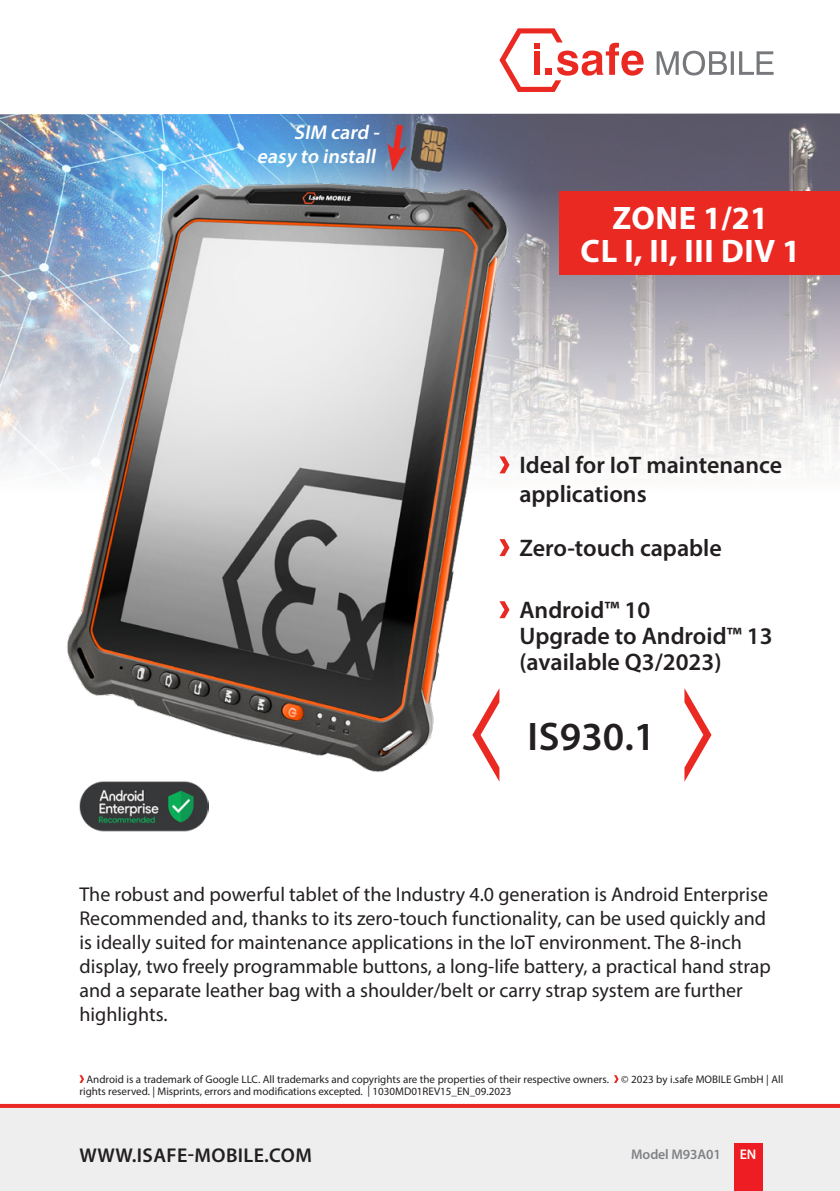
<style>
.page{position:relative;width:840px;height:1191px;background:#fff}
.page>*{position:absolute;margin:0;border:0;box-sizing:border-box;transform-origin:0 0}
.t1{font:600 40px "Myriad Pro";letter-spacing:.005em;color:#231f20}
.t2{font:700 32.6px "Myriad Pro";letter-spacing:.02em;color:#fff}
.t3{font:600 24px/28.8px "Myriad Pro";color:#231f20}
.t4{font:20px/24px "Myriad Pro";color:#231f20}
.t5{font:italic 600 20px "Myriad Pro";color:#fff}
.t6{font:600 20px "Myriad Pro";letter-spacing:.02em;color:#231f20}
.t7{font:600 14px "Myriad Pro";letter-spacing:-.01em;color:#808285}
.t8{font:600 14px "Myriad Pro";color:#fff}
.CB_AF_Footer-Datasheet{font:11px/12px "Myriad Pro";color:#231f20}
</style>
<div class="page">
<div style="left:0;top:1106px;width:839px;height:85px;background:#eeeeef"></div>
<svg style="left:0;top:1104px;width:839px;height:4px;background:#ea2c25"></svg>
<div style="left:733px;top:1143px;width:29px;height:48px;background:#ee1d23"></div>
<img style="left:0;top:113px;width:839px;height:360px">
<div style="left:559px;top:191px;width:280px;height:84px;background:#ea2922"></div>
<svg style="left:684px;top:688px;width:27px;height:93px"></svg>
<svg style="left:656px;top:51px;width:117px;height:24px"></svg>
<svg style="left:499px;top:28px;width:144px;height:64px"></svg>
<div style="left:20px;top:134px;width:534px;height:683px;background:#fff;opacity:.75"></div>
<img style="left:62px;top:169px;width:456px;height:622px">
<img style="left:399px;top:118px;width:59px;height:60px">
<svg style="left:387px;top:118px;width:20px;height:53px"></svg>
<img style="left:79px;top:777px;width:129px;height:55px">
<svg style="left:499px;top:456px;width:10px;height:17px"></svg>
<svg style="left:499px;top:539px;width:10px;height:17px"></svg>
<svg style="left:79px;top:1075px;width:5px;height:8px"></svg>
<svg style="left:614px;top:1075px;width:4px;height:8px"></svg>
<svg style="left:499px;top:601px;width:10px;height:17px"></svg>
<p class="t5" style="left:294px;top:119px;width:90px">SIM card -</p>
<p class="t5" style="left:257px;top:143px;width:124px">easy to install</p>
<p class="t2" style="left:612px;top:197px;width:157px">ZONE 1/21</p>
<p class="t2" style="left:580px;top:229px;width:221px">CL I, II, III DIV 1</p>
<p class="t3" style="left:519px;top:450px;width:264px">Ideal for IoT maintenance applications</p>
<p class="t3" style="left:519px;top:533px;width:204px">Zero-touch capable</p>
<p class="t3" style="left:519px;top:595px;width:132px">Android™ 10</p>
<p class="t3" style="left:519px;top:622px;width:255px;line-height:26px">Upgrade to Android™ 13 (available Q3/2023)</p>
<p class="t1" style="left:527px;top:711px;width:129px">IS930.1</p>
<p class="t4" style="left:79px;top:881px;width:692px">The robust and powerful tablet of the Industry 4.0 generation is Android Enterprise Recommended and, thanks to its zero-touch functionality, can be used quickly and is ideally suited for maintenance applications in the IoT environment. The 8-inch display, two freely programmable buttons, a long-life battery, a practical hand strap and a separate leather bag with a shoulder/belt or carry strap system are further highlights.</p>
<p class="CB_AF_Footer-Datasheet" style="left:79px;top:1072px;width:705px;text-indent:7px">Android is a trademark of Google LLC. All trademarks and copyrights are the properties of their respective owners. © 2023 by i.safe MOBILE GmbH | All rights reserved. | Misprints, errors and modifications excepted. | 1030MD01REV15_EN_09.2023</p>
<p class="t6" style="left:80px;top:1142px;width:233px">WWW.ISAFE-MOBILE.COM</p>
<p class="t7" style="left:631px;top:1145px;width:91px">Model M93A01</p>
<p class="t8" style="left:739px;top:1145px;width:18px">EN</p>
</div>
